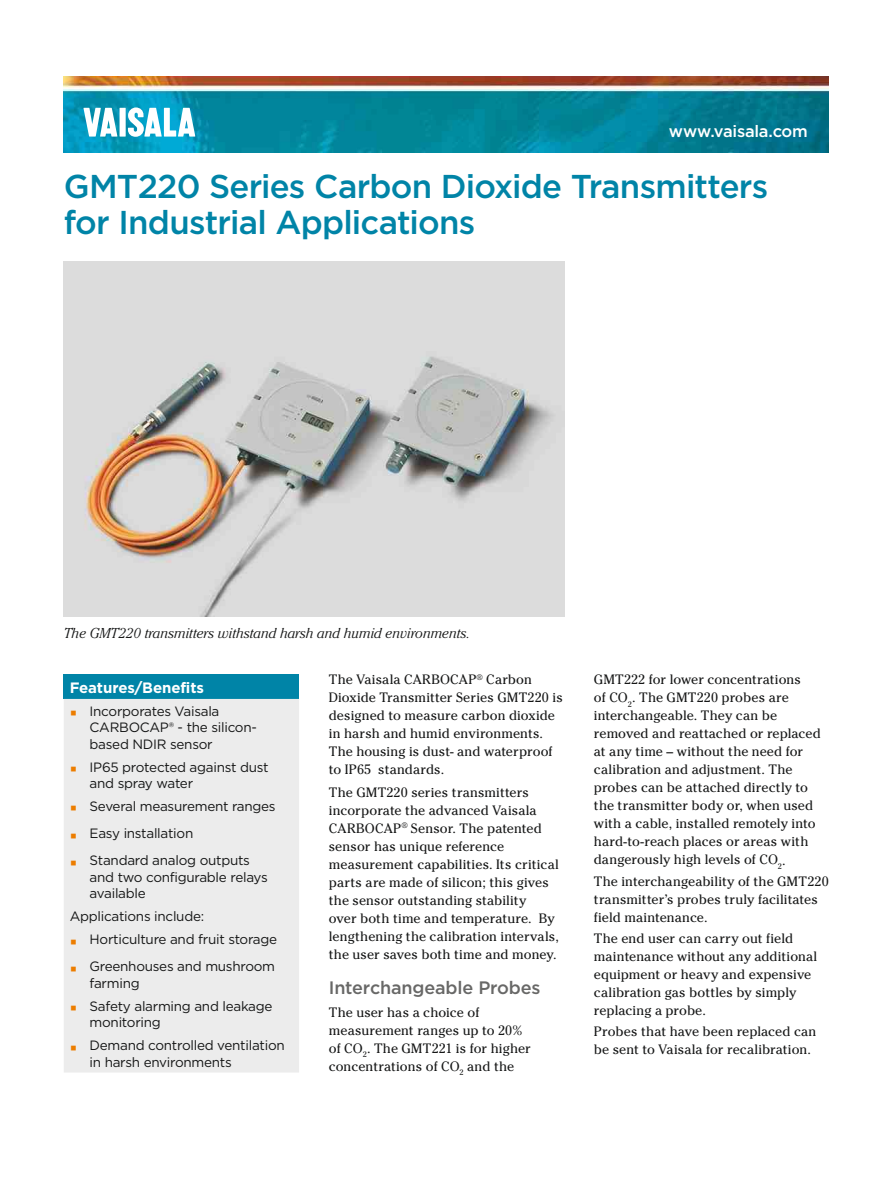
<style>
.page{position:relative;width:893px;height:1191px;background:#fff}
.page>*{position:absolute;margin:0;border:0;box-sizing:border-box;transform-origin:0 0}
.t1{font:500 33px/36px "Gotham";letter-spacing:-.025em;color:#0084a7}
.t2{font:500 18px "Gotham";letter-spacing:-.01em;color:#686867}
.t3{font:500 16.5px "Gotham";letter-spacing:-.015em;color:#fff}
.t4{font:700 15px "Gotham";letter-spacing:-.01em;color:#fff}
.t5{font:italic 300 14.25px "Cheltenham Std";color:#151616}
.t6{font:13.5px/18px "Cheltenham Std";letter-spacing:.005em;color:#151616}
.t7{font:13.5px/16.5px "Gotham";letter-spacing:-.02em;color:#151616}
.s1{font-family:"Arial";font-size:21px;color:#ec7d00}
</style>
<div class="page">
<img style="left:64px;top:77px;width:765px;height:75px">
<svg style="left:83px;top:108px;width:34px;height:29px"></svg>
<div style="left:120px;top:108px;width:6px;height:29px;background:#fff"></div>
<svg style="left:128px;top:107px;width:67px;height:30px"></svg>
<img style="left:64px;top:261px;width:500px;height:356px">
<div style="left:64px;top:675px;width:235px;height:24px;background:#0084a7"></div>
<div style="left:64px;top:699px;width:235px;height:373px;background:#ececec"></div>
<p class="t3" style="left:669px;top:120px;width:141px">www.vaisala.com</p>
<h1 class="t1" style="left:64px;top:167px;width:706px">GMT220 Series Carbon Dioxide Transmitters for Industrial Applications</h1>
<p class="t5" style="left:64px;top:625px;width:408px">The GMT220 transmitters withstand harsh and humid environments.</p>
<p class="t4" style="left:70px;top:677px;width:136px">Features/Benefits</p>
<p class="t7" style="left:90px;top:702px;width:169px;text-indent:-20px"><span class="s1">▪</span> Incorporates Vaisala<br>CARBOCAP® - the silicon&shy;based NDIR sensor</p>
<p class="t7" style="left:90px;top:758px;width:180px;text-indent:-20px"><span class="s1">▪</span> IP65 protected against dust and spray water</p>
<p class="t7" style="left:70px;top:797px;width:207px"><span class="s1">▪</span> Several measurement ranges</p>
<p class="t7" style="left:70px;top:825px;width:125px"><span class="s1">▪</span> Easy installation</p>
<p class="t7" style="left:90px;top:852px;width:180px;text-indent:-20px"><span class="s1">▪</span> Standard analog outputs and two configurable relays available</p>
<p class="t7" style="left:70px;top:908px;width:136px">Applications include:</p>
<p class="t7" style="left:70px;top:930px;width:209px"><span class="s1">▪</span> Horticulture and fruit storage</p>
<p class="t7" style="left:90px;top:958px;width:187px;text-indent:-20px"><span class="s1">▪</span> Greenhouses and mushroom farming</p>
<p class="t7" style="left:90px;top:997px;width:184px;text-indent:-20px"><span class="s1">▪</span> Safety alarming and leakage monitoring</p>
<p class="t7" style="left:90px;top:1036px;width:197px;text-indent:-20px"><span class="s1">▪</span> Demand controlled ventilation in harsh environments</p>
<p class="t6" style="left:329px;top:671px;width:235px">The Vaisala CARBOCAP<sup>®</sup> Carbon<br>Dioxide Transmitter Series GMT220 is designed to measure carbon dioxide in harsh and humid environments.<br>The housing is dust- and waterproof to IP65 standards.</p>
<p class="t6" style="left:329px;top:783px;width:232px">The GMT220 series transmitters incorporate the advanced Vaisala CARBOCAP<sup>®</sup> Sensor. The patented sensor has unique reference measurement capabilities. Its critical parts are made of silicon; this gives the sensor outstanding stability<br>over both time and temperature. By lengthening the calibration intervals, the user saves both time and money.</p>
<h2 class="t2" style="left:329px;top:975px;width:213px">Interchangeable Probes</h2>
<p class="t6" style="left:329px;top:1003px;width:204px">The user has a choice of measurement ranges up to 20% of CO<sub>2</sub>. The GMT221 is for higher concentrations of CO<sub>2</sub> and the</p>
<p class="t6" style="left:594px;top:671px;width:228px">GMT222 for lower concentrations<br>of CO<sub>2</sub>. The GMT220 probes are interchangeable. They can be removed and reattached or replaced at any time – without the need for calibration and adjustment. The probes can be attached directly to the transmitter body or, when used with a cable, installed remotely into hard-to-reach places or areas with dangerously high levels of CO<sub>2</sub>.</p>
<p class="t6" style="left:594px;top:872px;width:236px">The interchangeability of the GMT220 transmitter’s probes truly facilitates field maintenance.</p>
<p class="t6" style="left:594px;top:929px;width:225px">The end user can carry out field maintenance without any additional equipment or heavy and expensive calibration gas bottles by simply replacing a probe.</p>
<p class="t6" style="left:594px;top:1022px;width:224px">Probes that have been replaced can be sent to Vaisala for recalibration.</p>
</div>
